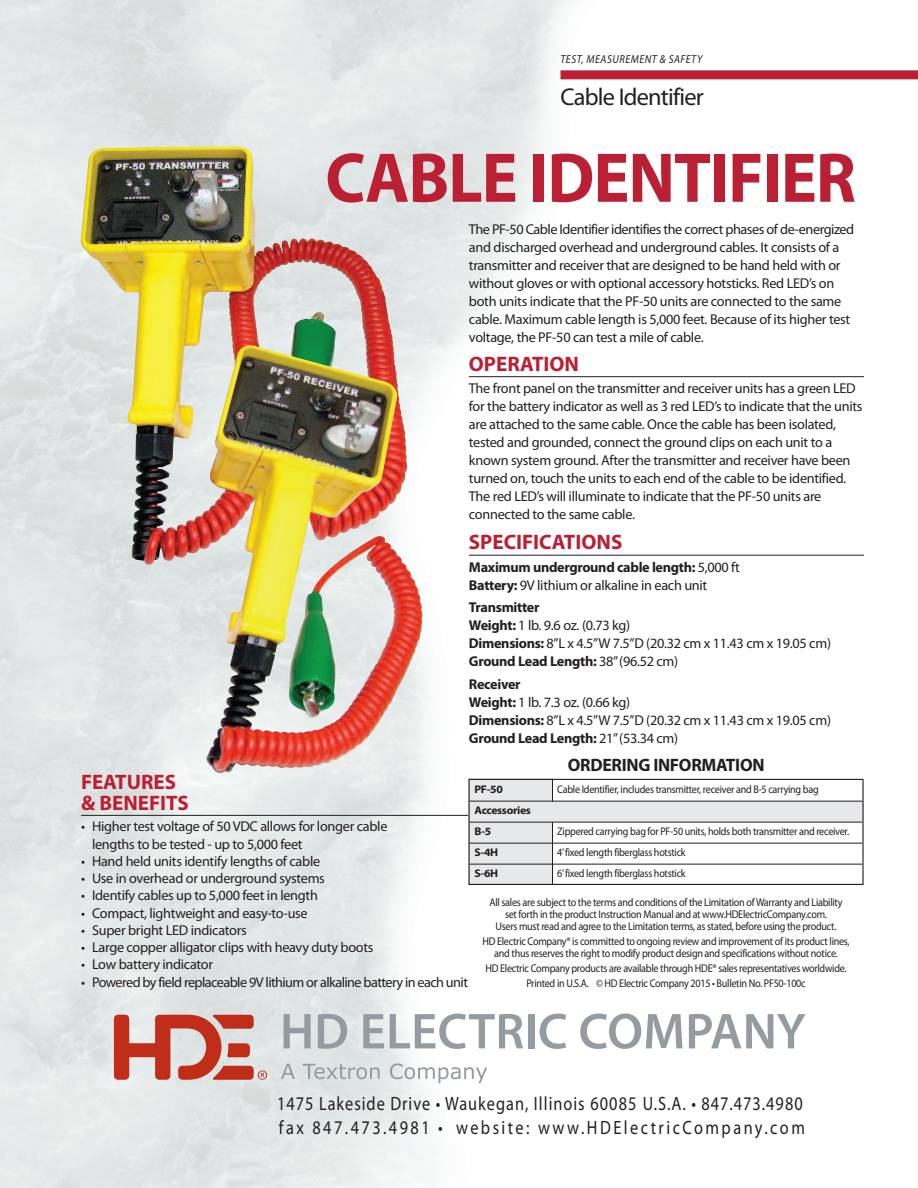
<style>
.page{position:relative;width:918px;height:1188px;background:#fff}
.page>*{position:absolute;margin:0;border:0;box-sizing:border-box;transform-origin:0 0}
.t1{font:700 71.1px "Myriad Pro";letter-spacing:-.015em;color:#ba1f33;scale:.95 1}
.t2{font:24.3px "Myriad Pro";letter-spacing:-.03em;color:#231f20}
.t3{font:700 21px/21px "Myriad Pro";color:#ba1f33}
.t4{font:19.35px/23.4px "Myriad Pro";letter-spacing:.065em;color:#231f20;scale:.84 1}
.t5{font:700 18px "Myriad Pro";letter-spacing:-.015em;color:#231f20}
.t6{font:14.25px/18px "Myriad Pro";letter-spacing:-.02em;color:#231f20}
.t7{font:700 14.25px/18px "Myriad Pro";letter-spacing:-.02em;color:#231f20}
.t8{font:14.25px "Myriad Pro";letter-spacing:-.04em;color:#231f20}
.t9{font:italic 11.55px "Myriad Pro";letter-spacing:.05em;color:#231f20;scale:.9 1}
.t10{font:11.25px/12px "Myriad Pro";letter-spacing:-.025em;color:#231f20;text-align:center;scale:.9 1}
.t11{font:11.1px "Myriad Pro";letter-spacing:-.025em;color:#231f20;scale:.91 1}
.t12{font:700 11.1px/21px "Myriad Pro";letter-spacing:-.03em;color:#231f20;scale:1.05 1}
.s1{font-weight:400}
.s2{font-weight:700}
</style>
<div class="page">
<img style="left:0;top:0;width:794px;height:1188px">
<div style="left:561px;top:70px;width:357px;height:9px;background:#ba1f33"></div>
<hr style="left:469px;top:376px;width:395px;height:1px;background:#231f20">
<hr style="left:469px;top:555px;width:395px;height:1px;background:#231f20">
<hr style="left:81px;top:815px;width:404px;height:1px;background:#231f20">
<img style="left:231px;top:259px;width:177px;height:283px">
<img style="left:205px;top:344px;width:194px;height:430px">
<div style="left:469px;top:779px;width:84px;height:106px;background:#e7e8e9"></div>
<div style="left:469px;top:801px;width:395px;height:21px;background:#e7e8e9"></div>
<div style="left:469px;top:779px;width:395px;height:106px;border:1px solid #231f20"></div>
<hr style="left:470px;top:801px;width:392px;height:1px;background:#231f20">
<hr style="left:470px;top:822px;width:392px;height:1px;background:#231f20">
<hr style="left:470px;top:843px;width:392px;height:1px;background:#231f20">
<hr style="left:470px;top:864px;width:392px;height:1px;background:#231f20">
<svg style="left:552px;top:779px;width:1px;height:23px"></svg>
<hr style="left:552px;top:822px;width:1px;height:63px;background:#231f20">
<svg style="left:284px;top:1014px;width:27px;height:34px"></svg>
<svg style="left:318px;top:1014px;width:29px;height:35px"></svg>
<svg style="left:363px;top:1014px;width:21px;height:34px"></svg>
<svg style="left:390px;top:1014px;width:133px;height:35px"></svg>
<div style="left:528px;top:1014px;width:6px;height:34px;background:#959ca1"></div>
<svg style="left:540px;top:1014px;width:26px;height:35px"></svg>
<svg style="left:580px;top:1014px;width:102px;height:35px"></svg>
<svg style="left:689px;top:1014px;width:117px;height:34px"></svg>
<svg style="left:281px;top:1064px;width:14px;height:15px"></svg>
<svg style="left:303px;top:1064px;width:77px;height:15px"></svg>
<svg style="left:390px;top:1063px;width:97px;height:20px"></svg>
<svg style="left:114px;top:1014px;width:153px;height:66px;background:#cf877c"></svg>
<p class="t9" style="left:561px;top:54px;width:159px">TEST, MEASUREMENT &amp; SAFETY</p>
<h2 class="t2" style="left:561px;top:88px;width:145px">Cable Identifier</h2>
<h1 class="t1" style="left:325px;top:151px;width:560px">CABLE IDENTIFIER</h1>
<p class="t6" style="left:469px;top:222px;width:387px">The PF-50 Cable Identifier identifies the correct phases of de-energized and discharged overhead and underground cables. It consists of a transmitter and receiver that are designed to be hand held with or without gloves or with optional accessory hotsticks. Red LED’s on both units indicate that the PF-50 units are connected to the same cable. Maximum cable length is 5,000 feet. Because of its higher test voltage, the PF-50 can test a mile of cable.</p>
<h3 class="t3" style="left:469px;top:355px;width:112px">OPERATION</h3>
<p class="t6" style="left:469px;top:381px;width:395px">The front panel on the transmitter and receiver units has a green LED for the battery indicator as well as 3 red LED’s to indicate that the units are attached to the same cable. Once the cable has been isolated, tested and grounded, connect the ground clips on each unit to a known system ground. After the transmitter and receiver have been turned on, touch the units to each end of the cable to be identified.<br>The red LED’s will illuminate to indicate that the PF-50 units are connected to the same cable.</p>
<h3 class="t3" style="left:469px;top:534px;width:155px">SPECIFICATIONS</h3>
<p class="t7" style="left:469px;top:559px;width:273px">Maximum underground cable length: <span class="s1">5,000 ft<br></span>Battery: <span class="s1">9V lithium or alkaline in each unit</span></p>
<p class="t6" style="left:469px;top:600px;width:364px"><span class="s2">Transmitter<br>Weight:</span> 1 lb. 9.6 oz. (0.73 kg)<br><span class="s2">Dimensions:</span> 8”L x 4.5”W 7.5”D (20.32 cm x 11.43 cm x 19.05 cm)<br><span class="s2">Ground Lead Length:</span> 38”(96.52 cm)</p>
<p class="t6" style="left:469px;top:676px;width:364px"><span class="s2">Receiver<br>Weight:</span> 1 lb. 7.3 oz. (0.66 kg)<br><span class="s2">Dimensions:</span> 8”L x 4.5”W 7.5”D (20.32 cm x 11.43 cm x 19.05 cm)<br><span class="s2">Ground Lead Length:</span> 21”(53.34 cm)</p>
<p class="t5" style="left:568px;top:759px;width:198px">ORDERING INFORMATION</p>
<h3 class="t3" style="left:81px;top:773px;width:109px">FEATURES &amp; BENEFITS</h3>
<p class="t6" style="left:92px;top:819px;width:297px;line-height:17.2px;text-indent:-11px">• Higher test voltage of 50 VDC allows for longer cable lengths to be tested - up to 5,000 feet</p>
<p class="t6" style="left:81px;top:853px;width:241px">• Hand held units identify lengths of cable</p>
<p class="t6" style="left:81px;top:870px;width:245px">• Use in overhead or underground systems</p>
<p class="t6" style="left:81px;top:888px;width:238px">• Identify cables up to 5,000 feet in length</p>
<p class="t6" style="left:81px;top:905px;width:228px">• Compact, lightweight and easy-to-use</p>
<p class="t6" style="left:81px;top:922px;width:167px">• Super bright LED indicators</p>
<p class="t6" style="left:81px;top:939px;width:294px">• Large copper alligator clips with heavy duty boots</p>
<p class="t6" style="left:81px;top:957px;width:134px">• Low battery indicator</p>
<p class="t8" style="left:81px;top:976px;width:388px">• Powered by field replaceable 9V lithium or alkaline battery in each unit</p>
<p class="t12" style="left:475px;top:780px;width:29px">PF-50</p>
<p class="t11" style="left:557px;top:786px;width:289px">Cable Identifier, includes transmitter, receiver and B-5 carrying bag</p>
<p class="t12" style="left:475px;top:801px;width:55px">Accessories<br>B-5</p>
<p class="t11" style="left:557px;top:828px;width:322px">Zippered carrying bag for PF-50 units, holds both transmitter and receiver.</p>
<p class="t12" style="left:475px;top:843px;width:24px">S-4H</p>
<p class="t11" style="left:557px;top:849px;width:143px">4’fixed length fiberglass hotstick</p>
<p class="t12" style="left:475px;top:864px;width:24px">S-6H</p>
<p class="t11" style="left:557px;top:870px;width:143px">6’fixed length fiberglass hotstick</p>
<p class="t10" style="left:490px;top:897px;width:394px">All sales are subject to the terms and conditions of the Limitation ofWarranty and Liability set forth in the product Instruction Manual and at www.HDElectricCompany.com.<br>Users must read and agree to the Limitation terms, as stated, before using the product.</p>
<p class="t10" style="left:482px;top:936px;width:410px">HD Electric Company® is committed to ongoing review and improvement of its product lines, and thus reserves the right to modify product design and specifications without notice.</p>
<p class="t10" style="left:485px;top:961px;width:403px;line-height:15px">HD Electric Company products are available through HDE® sales representatives worldwide.<br>Printed in U.S.A. © HD Electric Company 2015 • Bulletin No. PF50-100c</p>
<h3 class="t4" style="left:277px;top:1094px;width:630px">1475 Lakeside Drive • Waukegan, Illinois 60085 U.S.A. • 847.473.4980 fax 847.473.4981 • website: www.HDElectricCompany.com</h3>
</div>
